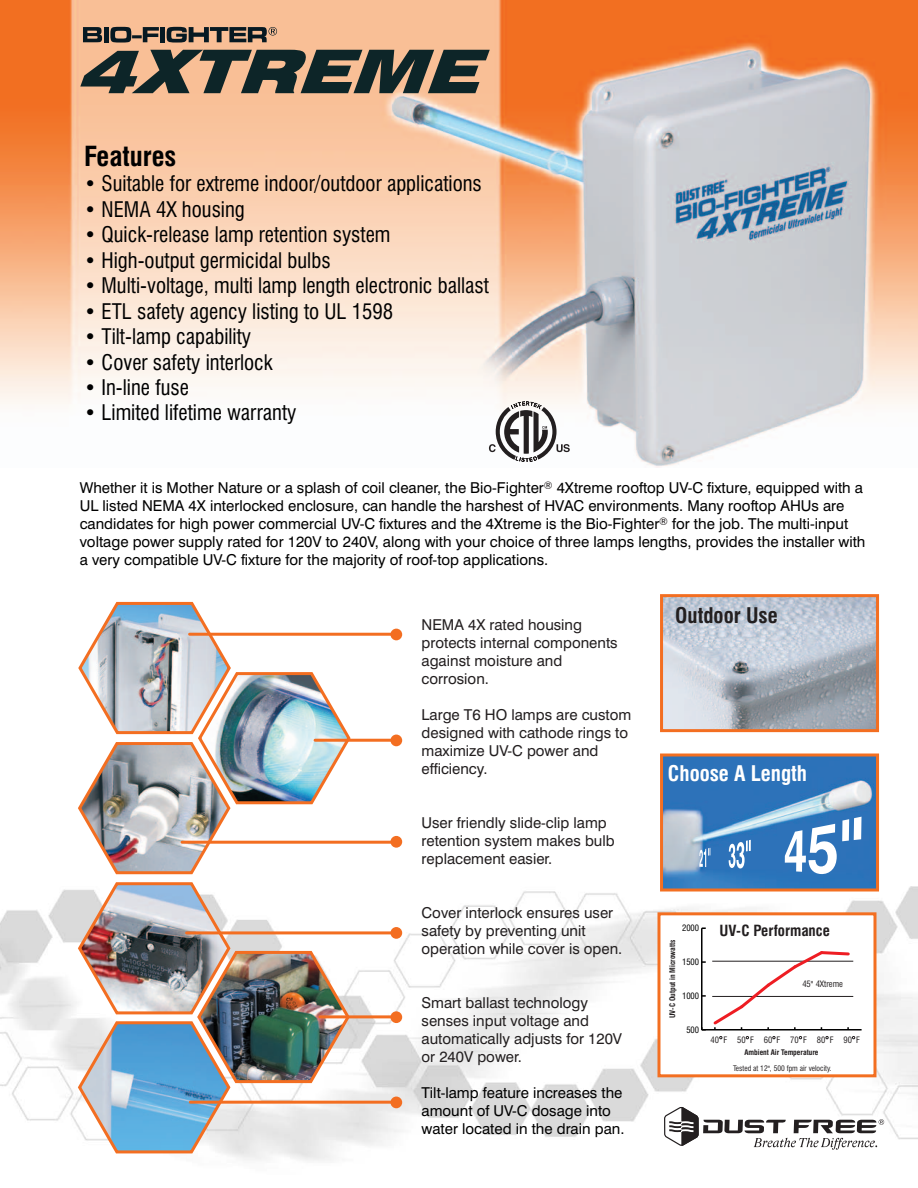
<style>
.page{position:relative;width:918px;height:1188px;background:#fff}
.page>*{position:absolute;margin:0;border:0;box-sizing:border-box;transform-origin:0 0}
.t1{font:700 condensed 27px "Swiss 721 BT";color:#000}
.t2{font:condensed 21px "Swiss 721 BT";color:#000}
.t3{font:700 condensed 21px "Swiss 721 BT";color:#fff}
.t4{font:700 condensed 21px "Swiss 721 BT";color:#231f20}
.t5{font:15px/18px "Swiss 721 BT";color:#000}
.t6{font:15px/18px "Swiss 721 BT";color:#231f20}
.t7{font:700 condensed 15px "Swiss 721 BT";color:#231f20}
.t8{font:condensed 8.7px "Swiss 721 BT";letter-spacing:.25em;color:#231f20}
.t9{font:condensed 8.7px "Swiss 721 BT";color:#000}
.t10{font:condensed 8.7px "Swiss 721 BT";color:#231f20}
.t11{font:700 condensed 7.5px "Swiss 721 BT";color:#231f20}
.t12{font:condensed 7.5px "Swiss 721 BT";color:#231f20}
</style>
<div class="page">
<img style="left:0;top:0;width:918px;height:468px">
<img style="left:0;top:886px;width:918px;height:275px">
<img style="left:76px;top:601px;width:276px;height:555px">
<hr style="left:190px;top:633px;width:208px;height:3px;background:#f36e21">
<hr style="left:315px;top:739px;width:83px;height:3px;background:#f36e21">
<hr style="left:182px;top:841px;width:216px;height:3px;background:#f36e21">
<hr style="left:187px;top:931px;width:211px;height:3px;background:#f36e21">
<hr style="left:320px;top:1015px;width:78px;height:3px;background:#f36e21">
<hr style="left:190px;top:1101px;width:208px;height:3px;background:#f36e21">
<svg style="left:83px;top:27px;width:19px;height:15px"></svg>
<div style="left:104px;top:27px;width:5px;height:15px;background:#071922"></div>
<svg style="left:110px;top:27px;width:49px;height:16px"></svg>
<div style="left:160px;top:27px;width:5px;height:15px;background:#071922"></div>
<svg style="left:167px;top:27px;width:110px;height:16px;background:#736355"></svg>
<svg style="left:80px;top:50px;width:410px;height:43px;background:#625c4f"></svg>
<img style="left:664px;top:598px;width:211px;height:130px">
<div style="left:660px;top:594px;width:219px;height:138px;border:3px solid #f36e21"></div>
<img style="left:664px;top:758px;width:211px;height:130px">
<div style="left:660px;top:754px;width:219px;height:138px;border:3px solid #f36f21"></div>
<div style="left:657px;top:912px;width:219px;height:165px;background:#fff;border:3px solid #f36f21"></div>
<hr style="left:702px;top:1029px;width:160px;height:2px;background:#000">
<hr style="left:701px;top:928px;width:2px;height:102px;background:#000">
<svg style="left:701px;top:949px;width:154px;height:90px"></svg>
<div style="left:390px;top:735px;width:12px;height:11px;background:#f36e21;border-radius:50%"></div>
<div style="left:390px;top:836px;width:12px;height:12px;background:#f36e21;border-radius:50%"></div>
<div style="left:390px;top:927px;width:12px;height:12px;background:#f36e21;border-radius:50%"></div>
<div style="left:390px;top:1011px;width:12px;height:12px;background:#f36e21;border-radius:50%"></div>
<div style="left:390px;top:1097px;width:12px;height:11px;background:#f36e21;border-radius:50%"></div>
<div style="left:390px;top:629px;width:12px;height:11px;background:#f36e21;border-radius:50%"></div>
<svg style="left:699px;top:848px;width:12px;height:19px"></svg>
<svg style="left:729px;top:840px;width:22px;height:29px"></svg>
<svg style="left:785px;top:817px;width:77px;height:58px"></svg>
<svg style="left:489px;top:401px;width:81px;height:61px"></svg>
<svg style="left:664px;top:1107px;width:220px;height:43px"></svg>
<h1 class="t1" style="left:84px;top:140px;width:94px">Features</h1>
<h2 class="t2" style="left:84px;top:171px;width:399px">• Suitable for extreme indoor/outdoor applications</h2>
<h2 class="t2" style="left:84px;top:197px;width:162px">• NEMA 4X housing</h2>
<h2 class="t2" style="left:84px;top:222px;width:308px">• Quick-release lamp retention system</h2>
<h2 class="t2" style="left:84px;top:247px;width:248px">• High-output germicidal bulbs</h2>
<h2 class="t2" style="left:84px;top:273px;width:407px">• Multi-voltage, multi lamp length electronic ballast</h2>
<h2 class="t2" style="left:84px;top:298px;width:311px">• ETL safety agency listing to UL 1598</h2>
<h2 class="t2" style="left:84px;top:324px;width:169px">• Tilt-lamp capability</h2>
<h2 class="t2" style="left:84px;top:349px;width:190px">• Cover safety interlock</h2>
<h2 class="t2" style="left:84px;top:375px;width:107px">• In-line fuse</h2>
<h2 class="t2" style="left:84px;top:400px;width:214px">• Limited lifetime warranty</h2>
<p class="t5" style="left:80px;top:479px;width:787px">Whether it is Mother Nature or a splash of coil cleaner, the Bio-Fighter<sup>®</sup> 4Xtreme rooftop UV-C fixture, equipped with a UL listed NEMA 4X interlocked enclosure, can handle the harshest of HVAC environments. Many rooftop AHUs are candidates for high power commercial UV-C fixtures and the 4Xtreme is the Bio-Fighter<sup>®</sup> for the job. The multi-input voltage power supply rated for 120V to 240V, along with your choice of three lamps lengths, provides the installer with a very compatible UV-C fixture for the majority of roof-top applications.</p>
<h2 class="t4" style="left:675px;top:603px;width:104px">Outdoor Use</h2>
<p class="t6" style="left:422px;top:615px;width:198px">NEMA 4X rated housing protects internal components against moisture and corrosion.</p>
<p class="t6" style="left:422px;top:705px;width:211px">Large T6 HO lamps are custom designed with cathode rings to maximize UV-C power and efficiency.</p>
<p class="t6" style="left:422px;top:813px;width:195px">User friendly slide-clip lamp retention system makes bulb replacement easier.</p>
<p class="t6" style="left:422px;top:903px;width:202px">Cover interlock ensures user safety by preventing unit operation while cover is open.</p>
<p class="t6" style="left:422px;top:993px;width:202px">Smart ballast technology senses input voltage and automatically adjusts for 120V or 240V power.</p>
<p class="t5" style="left:422px;top:1083px;width:204px">Tilt-lamp feature increases the amount of UV-C dosage into water located in the drain pan.</p>
<h2 class="t3" style="left:668px;top:760px;width:141px">Choose A Length</h2>
<p class="t7" style="left:720px;top:921px;width:112px">UV-C Performance</p>
<p class="t9" style="left:682px;top:923px;width:19px">2000</p>
<p class="t11" style="left:668px;top:1018px;width:80px;rotate:-90deg">UV-C Output in Microwatts</p>
<p class="t9" style="left:682px;top:957px;width:19px">1500</p>
<p class="t10" style="left:802px;top:979px;width:42px">45" 4Xtreme</p>
<p class="t9" style="left:682px;top:990px;width:19px">1000</p>
<p class="t9" style="left:686px;top:1024px;width:14px">500</p>
<p class="t8" style="left:711px;top:1035px;width:151px">40F 50F 60F 70F 80F 90F</p>
<p class="t11" style="left:745px;top:1048px;width:75px">Ambient Air Temperature</p>
<p class="t12" style="left:733px;top:1063px;width:100px">Tested at 12", 500 fpm air velocity.</p>
</div>
